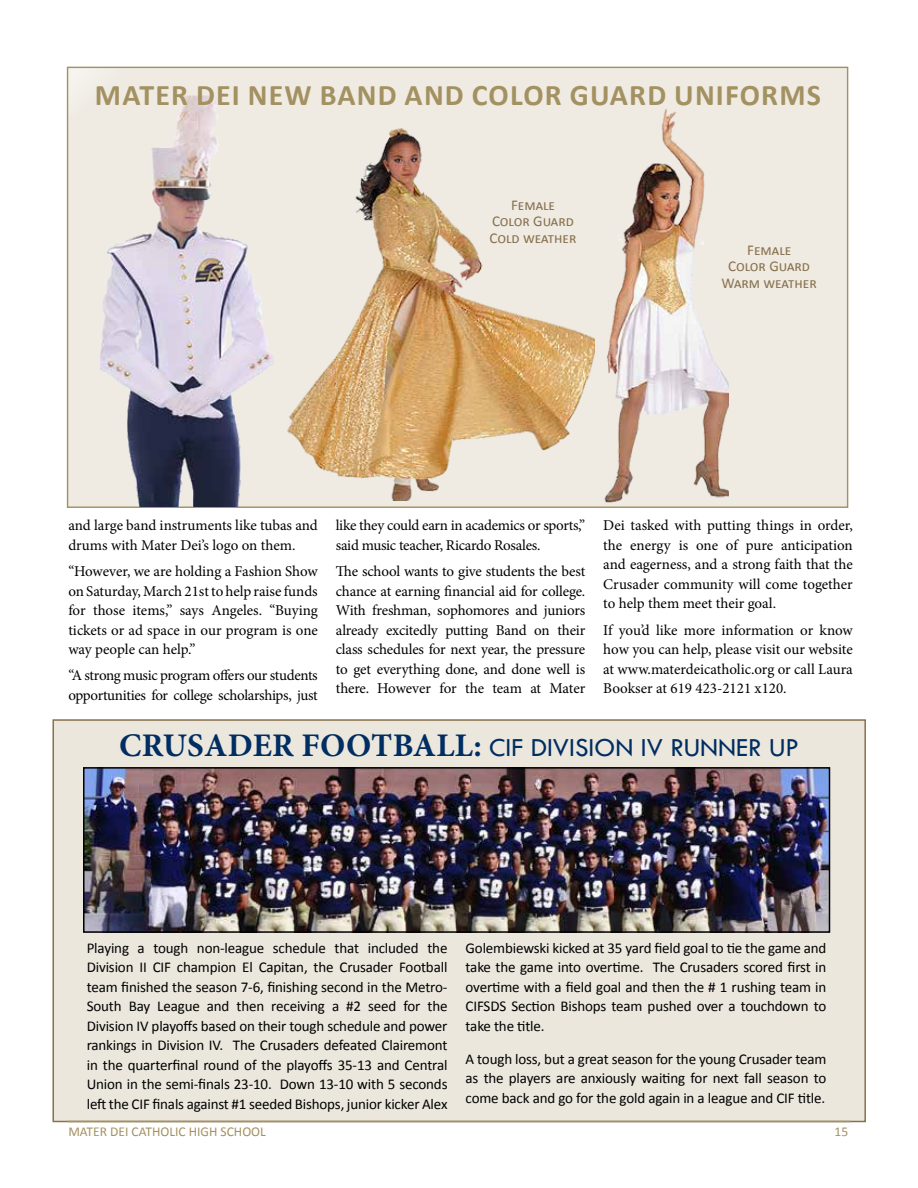
<style>
.page{position:relative;width:918px;height:1188px;background:#fff}
.page>*{position:absolute;margin:0;border:0;box-sizing:border-box;transform-origin:0 0}
.t1{font:700 30px "Calibri";letter-spacing:.04em;color:#a39161}
.t2{font:27px "Tw Cen";color:#002d62}
.t3{font:15px/19.5px "Minion Pro";letter-spacing:-.01em;color:#000;text-align:justify}
.t4{font:15px/19.5px "Calibri";letter-spacing:-.01em;color:#000;text-align:justify}
.t5{font:15px/16.5px "Calibri";color:#88714c;text-align:center}
.t6{font:13.5px "Calibri";color:#a39161}
.s1{font-family:"Minion Pro";font-weight:700;font-size:33px}
</style>
<div class="page">
<div style="left:52px;top:719px;width:814px;height:403px;background:#ebe7dd;border:2px solid #88714c"></div>
<div style="left:68px;top:67px;width:780px;height:440px;background:#efebe3"></div>
<img style="left:101px;top:96px;width:172px;height:411px">
<img style="left:287px;top:128px;width:308px;height:373px">
<img style="left:604px;top:109px;width:124px;height:394px">
<img style="left:86px;top:770px;width:741px;height:160px">
<div style="left:83px;top:767px;width:747px;height:166px;border:2px solid #000"></div>
<hr style="left:68px;top:1121px;width:782px;height:1px;background:#a39161">
<h1 class="t1" style="left:95px;top:73px;width:727px">MATER DEI NEW BAND AND COLOR GUARD UNIFORMS</h1>
<p class="t5" style="left:490px;top:196px;width:88px">Female<br>Color Guard<br>Cold weather</p>
<p class="t5" style="left:722px;top:241px;width:97px">Female<br>Color Guard<br>Warm weather</p>
<p class="t3" style="left:68px;top:516px;width:251px">and large band instruments like tubas and drums with Mater Dei’s logo on them.</p>
<p class="t3" style="left:68px;top:562px;width:251px">“However, we are holding a Fashion Show on Saturday, March 21st to help raise funds for those items,” says Angeles. “Buying tickets or ad space in our program is one way people can help.”</p>
<p class="t3" style="left:68px;top:666px;width:251px">“A strong music program offers our students opportunities for college scholarships, just</p>
<p class="t3" style="left:336px;top:516px;width:251px">like they could earn in academics or sports,” said music teacher, Ricardo Rosales.</p>
<p class="t3" style="left:336px;top:562px;width:251px">The school wants to give students the best chance at earning financial aid for college.<br>With freshman, sophomores and juniors already excitedly putting Band on their class schedules for next year, the pressure to get everything done, and done well is there. However for the team at Mater</p>
<p class="t3" style="left:603px;top:516px;width:251px">Dei tasked with putting things in order, the energy is one of pure anticipation and eagerness, and a strong faith that the Crusader community will come together to help them meet their goal.</p>
<p class="t3" style="left:603px;top:620px;width:251px">If you’d like more information or know how you can help, please visit our website at www.materdeicatholic.org or call Laura Bookser at 619 423-2121 x120.</p>
<h2 class="t2" style="left:119px;top:731px;width:681px"><span class="s1">CRUSADER FOOTBALL:</span> CIF DIVISION IV RUNNER UP</h2>
<p class="t4" style="left:87px;top:937px;width:362px">Playing a tough non-league schedule that included the Division II CIF champion El Capitan, the Crusader Football team finished the season 7-6, finishing second in the Metro-South Bay League and then receiving a #2 seed for the Division IV playoffs based on their tough schedule and power rankings in Division IV. The Crusaders defeated Clairemont in the quarterfinal round of the playoffs 35-13 and Central Union in the semi-finals 23-10. Down 13-10 with 5 seconds left the CIF finals against #1 seeded Bishops, junior kicker Alex</p>
<p class="t4" style="left:466px;top:937px;width:362px">Golembiewski kicked at 35 yard field goal to tie the game and take the game into overtime. The Crusaders scored first in overtime with a field goal and then the # 1 rushing team in CIFSDS Section Bishops team pushed over a touchdown to take the title.</p>
<p class="t4" style="left:466px;top:1048px;width:362px">A tough loss, but a great season for the young Crusader team as the players are anxiously waiting for next fall season to come back and go for the gold again in a league and CIF title.</p>
<p class="t6" style="left:68px;top:1122px;width:199px">MATER DEI CATHOLIC HIGH SCHOOL</p>
<p class="t6" style="left:835px;top:1122px;width:15px">15</p>
</div>
